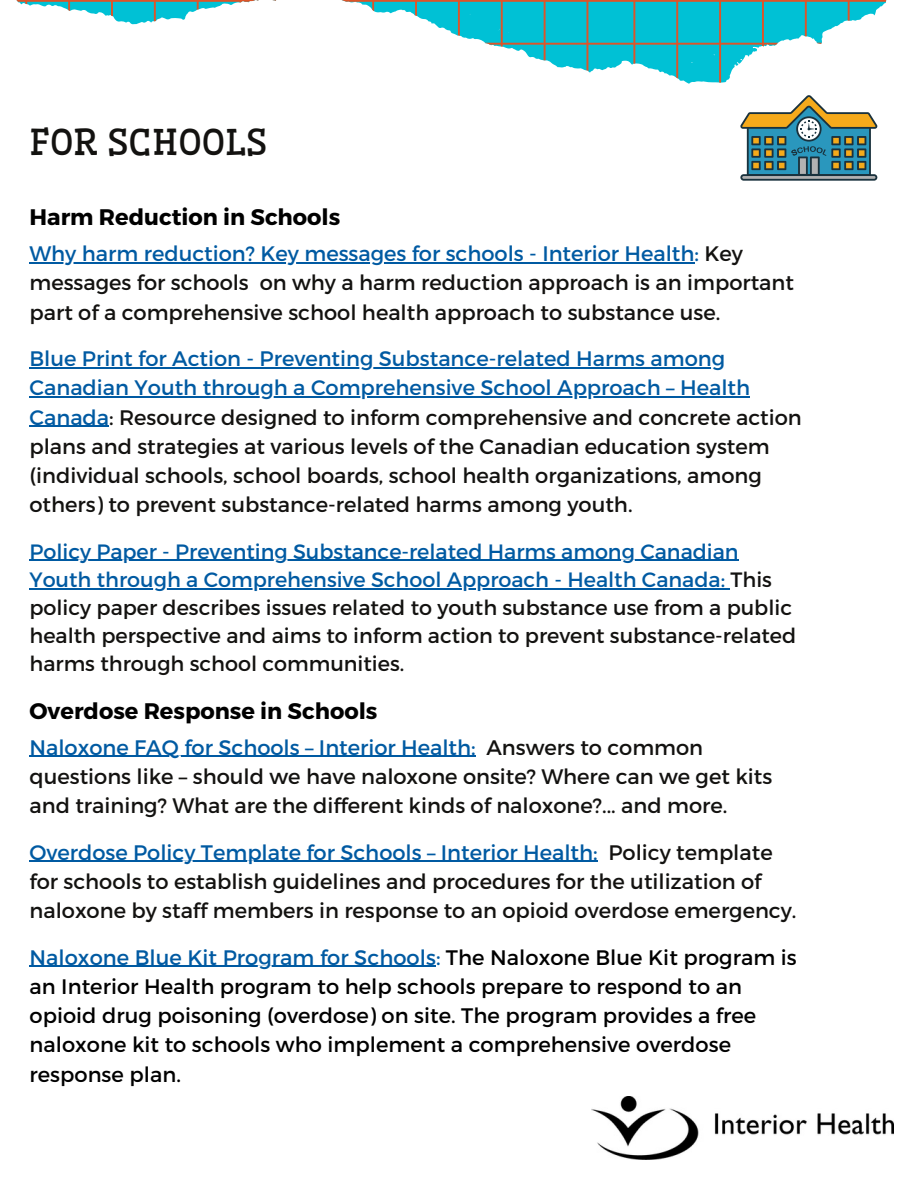
<style>
.page{position:relative;width:918px;height:1188px;background:#fff}
.page>*{position:absolute;margin:0;border:0;box-sizing:border-box;transform-origin:0 0}
.t1{font:35.25px "Wellfleet";letter-spacing:.005em;color:#131210}
.t2{font:700 22.5px "Montserrat";color:#000}
.t3{font:21px/29.2px "Montserrat";color:#131210}
.t4{font:21px/29.2px "Montserrat";letter-spacing:.005em;color:#000}
.t5{font:20.7px/28.2px "Montserrat";color:#131210}
.s1{color:#005aa2}
</style>
<div class="page">
<svg style="left:16px;top:0;width:871px;height:83px"></svg>
<svg style="left:740px;top:95px;width:138px;height:86px"></svg>
<hr style="left:30px;top:756px;width:446px;height:1px;background:#005aa2">
<hr style="left:30px;top:861px;width:568px;height:1px;background:#005aa2">
<hr style="left:30px;top:367px;width:695px;height:1px;background:#005aa2">
<hr style="left:30px;top:396px;width:720px;height:2px;background:#005aa2">
<hr style="left:30px;top:426px;width:79px;height:1px;background:#005aa2">
<hr style="left:30px;top:262px;width:665px;height:1px;background:#005aa2">
<hr style="left:30px;top:560px;width:709px;height:1px;background:#005aa2">
<hr style="left:30px;top:588px;width:700px;height:1px;background:#005aa2">
<img style="left:591px;top:1096px;width:303px;height:63px">
<hr style="left:30px;top:966px;width:406px;height:1px;background:#005aa2">
<p class="t1" style="left:30px;top:120px;width:239px">FOR SCHOOLS</p>
<p class="t2" style="left:30px;top:202px;width:312px">Harm Reduction in Schools</p>
<p class="t3" style="left:30px;top:238px;width:766px"><span class="s1">Why harm reduction? Key messages for schools - Interior Health:</span> Key messages for schools on why a harm reduction approach is an important part of a comprehensive school health approach to substance use.</p>
<p class="t3" style="left:30px;top:343px;width:774px"><span class="s1">Blue Print for Action - Preventing Substance-related Harms among Canadian Youth through a Comprehensive School Approach – Health Canada</span>: Resource designed to inform comprehensive and concrete action plans and strategies at various levels of the Canadian education system (individual schools, school boards, school health organizations, among others) to prevent substance-related harms among youth.</p>
<p class="t5" style="left:30px;top:536px;width:768px"><span class="s1">Policy Paper - Preventing Substance-related Harms among Canadian Youth through a Comprehensive School Approach - Health Canada:</span> This policy paper describes issues related to youth substance use from a public health perspective and aims to inform action to prevent substance-related harms through school communities.</p>
<p class="t2" style="left:30px;top:696px;width:349px">Overdose Response in Schools</p>
<p class="t3" style="left:30px;top:732px;width:744px"><span class="s1">Naloxone FAQ for Schools – Interior Health:</span> Answers to common questions like – should we have naloxone onsite? Where can we get kits and training? What are the different kinds of naloxone?... and more.</p>
<p class="t3" style="left:30px;top:837px;width:769px"><span class="s1">Overdose Policy Template for Schools – Interior Health:</span> Policy template for schools to establish guidelines and procedures for the utilization of naloxone by staff members in response to an opioid overdose emergency.</p>
<p class="t4" style="left:30px;top:941px;width:769px"><span class="s1">Naloxone Blue Kit Program for Schools:</span> The Naloxone Blue Kit program is an Interior Health program to help schools prepare to respond to an opioid drug poisoning (overdose) on site. The program provides a free naloxone kit to schools who implement a comprehensive overdose response plan.</p>
</div>
